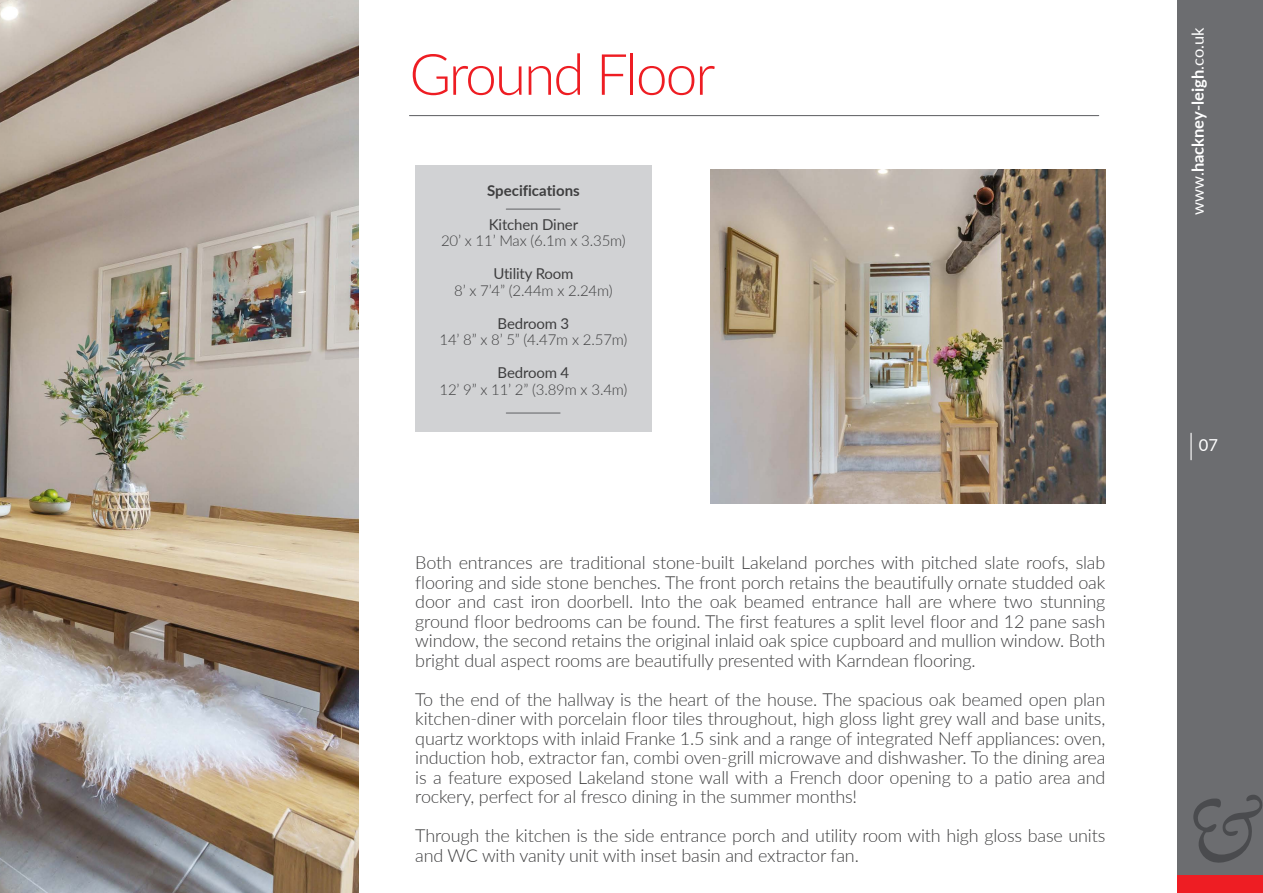
<style>
.page{position:relative;width:1263px;height:893px;background:#fff}
.page>*{position:absolute;margin:0;border:0;box-sizing:border-box;transform-origin:0 0}
.t1{font:300 57px "Lato";letter-spacing:-.035em;color:#ee1d23}
.t2{font:300 18px/19.5px "Lato";letter-spacing:-.01em;color:#3e3e3f;text-align:justify}
.t3{font:700 16.5px "Lato";color:#fff}
.t4{font:16.5px "Lato";color:#fff}
.t5{font:300 15px "Lato";letter-spacing:-.01em;color:#3e3e3f}
.t6{font:15px "Lato";letter-spacing:-.01em;color:#3e3e3f}
.t7{font:700 15px "Lato";color:#3e3e3f}
.s1{font-weight:400}
</style>
<div class="page">
<div style="left:1178px;top:0;width:85px;height:893px;background:#6c6d70"></div>
<div style="left:1178px;top:876px;width:85px;height:17px;background:#ee1d23"></div>
<svg style="left:1193px;top:795px;width:69px;height:68px"></svg>
<svg style="left:1190px;top:433px;width:1px;height:27px"></svg>
<hr style="left:409px;top:115px;width:690px;height:1px;background:#6c6d70">
<div style="left:415px;top:165px;width:236px;height:267px;background:#d1d2d4"></div>
<hr style="left:506px;top:209px;width:54px;height:1px;background:#6c6d70">
<hr style="left:506px;top:412px;width:54px;height:2px;background:#6c6d70">
<img style="left:710px;top:169px;width:396px;height:335px">
<img style="left:0;top:0;width:358px;height:893px">
<p class="t1" style="left:409px;top:35px;width:307px">Ground Floor</p>
<p class="t7" style="left:487px;top:180px;width:94px">Specifications</p>
<p class="t6" style="left:489px;top:214px;width:91px">Kitchen Diner</p>
<p class="t5" style="left:441px;top:230px;width:186px">20’ x 11’ Max (6.1m x 3.35m)</p>
<p class="t6" style="left:493px;top:263px;width:82px">Utility Room</p>
<p class="t5" style="left:454px;top:280px;width:160px">8’ x 7’4” (2.44m x 2.24m)</p>
<p class="t6" style="left:498px;top:313px;width:73px">Bedroom 3</p>
<p class="t5" style="left:439px;top:329px;width:189px">14’ 8” x 8’ 5” (4.47m x 2.57m)</p>
<p class="t6" style="left:498px;top:362px;width:73px">Bedroom 4</p>
<p class="t5" style="left:439px;top:379px;width:189px">12’ 9” x 11’ 2” (3.89m x 3.4m)</p>
<p class="t2" style="left:415px;top:553px;width:692px">Both entrances are traditional stone-built Lakeland porches with pitched slate roofs, slab flooring and side stone benches. The front porch retains the beautifully ornate studded oak door and cast iron doorbell. Into the oak beamed entrance hall are where two stunning ground floor bedrooms can be found. The first features a split level floor and 12 pane sash window, the second retains the original inlaid oak spice cupboard and mullion window. Both bright dual aspect rooms are beautifully presented with Karndean flooring.</p>
<p class="t2" style="left:415px;top:689px;width:692px">To the end of the hallway is the heart of the house. The spacious oak beamed open plan kitchen-diner with porcelain floor tiles throughout, high gloss light grey wall and base units, quartz worktops with inlaid Franke 1.5 sink and a range of integrated Neff appliances: oven, induction hob, extractor fan, combi oven-grill microwave and dishwasher. To the dining area is a feature exposed Lakeland stone wall with a French door opening to a patio area and rockery, perfect for al fresco dining in the summer months!</p>
<p class="t2" style="left:415px;top:826px;width:691px">Through the kitchen is the side entrance porch and utility room with high gloss base units and WC with vanity unit with inset basin and extractor fan.</p>
<p class="t3" style="left:1186px;top:215px;width:189px;rotate:-90deg"><span class="s1">www.</span>hackney-leigh<span class="s1">.co.uk</span></p>
<p class="t4" style="left:1199px;top:433px;width:21px">07</p>
</div>
